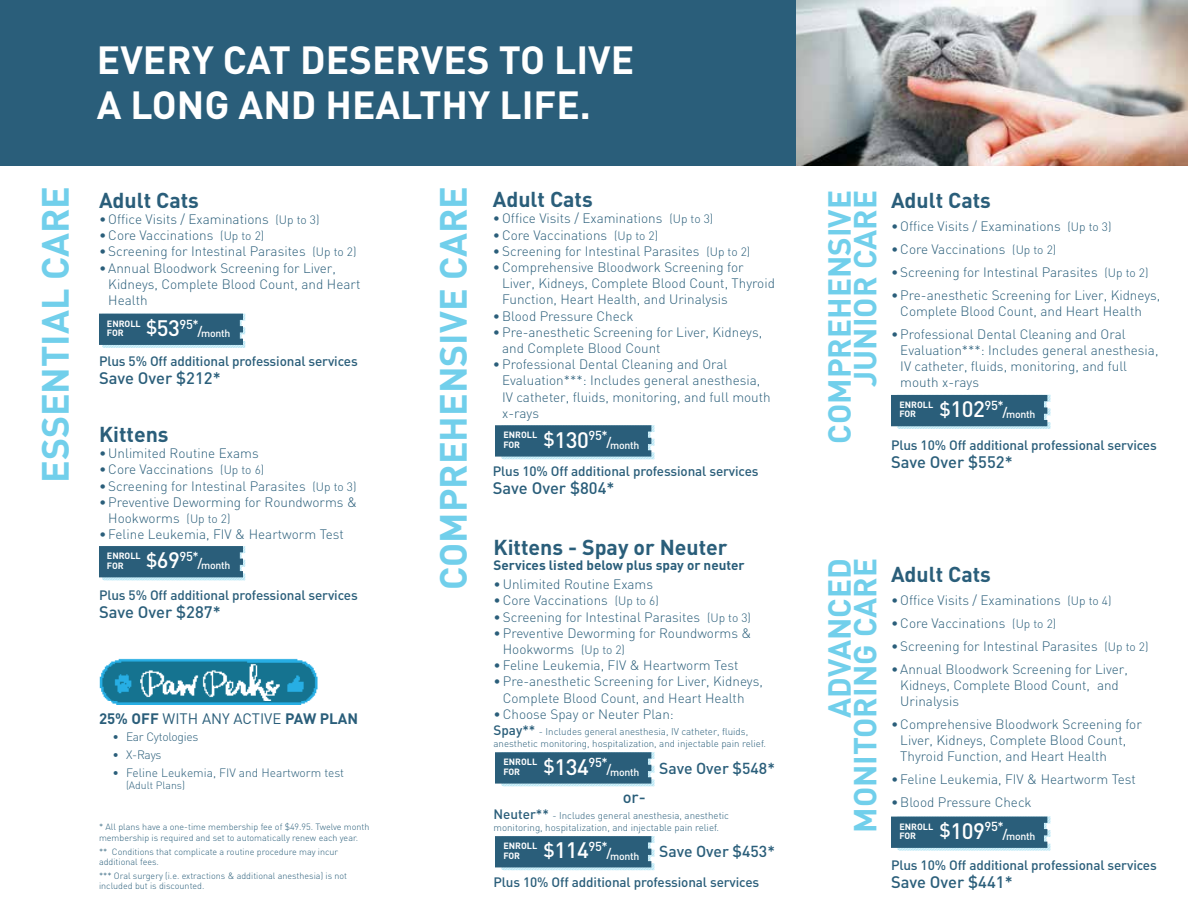
<style>
.page{position:relative;width:1188px;height:918px;background:#fff}
.page>*{position:absolute;margin:0;border:0;box-sizing:border-box;transform-origin:0 0}
.t1{font:700 38.85px/44.5px "DIN";color:#fff}
.t2{font:700 37.5px "DIN";color:#71cfeb}
.t3{font:700 31.5px/25.5px "DIN";color:#71cfeb;text-align:right}
.t4{font:500 22.2px "DIN";letter-spacing:-.02em;color:#fff}
.t5{font:700 21.3px "DIN";color:#2a5e7a}
.t6{font:500 16.5px "DIN";color:#2a5e7a}
.t7{font:500 15.75px "DIN";color:#2a5e7a}
.t8{font:700 15px "DIN";color:#2a5e7a}
.t9{font:300 13.5px/16.2px "DIN";color:#2a5e7a}
.t10{font:500 13.5px "DIN";letter-spacing:-.01em;color:#2a5e7a}
.t11{font:700 13.5px "DIN";color:#2a5e7a}
.t12{font:300 12px "DIN";color:#2a5e7a}
.t13{font:300 12px "DIN";letter-spacing:-.02em;color:#2a5e7a}
.t14{font:500 10.5px "DIN";letter-spacing:-.025em;color:#fff}
.t15{font:300 10.5px "DIN";color:#2a5e7a}
.t16{font:300 9.75px/12px "DIN";color:#2a5e7a}
.t17{font:300 9px/10.5px "DIN";color:#2a5e7a}
.t18{font:700 9px/9.4px "DIN";color:#fff}
.s1{font-size:12px}
.s2{font-weight:500;font-size:22.2px}
.s3{font-size:12.9px}
.s4{font-size:18.6px}
.s5{font-weight:500;font-size:13.5px}
.s6{font-weight:400}
</style>
<div class="page">
<img style="left:99px;top:658px;width:219px;height:47px">
<div style="left:0;top:0;width:796px;height:166px;background:#2a5e7a"></div>
<img style="left:796px;top:0;width:392px;height:166px">
<svg style="left:99px;top:314px;width:147px;height:34px;background:#3d6e88"></svg>
<svg style="left:99px;top:546px;width:147px;height:34px;background:#3b6d87"></svg>
<svg style="left:495px;top:425px;width:160px;height:34px;background:#3b6d87"></svg>
<svg style="left:495px;top:752px;width:160px;height:34px;background:#3b6d87"></svg>
<svg style="left:495px;top:836px;width:160px;height:34px;background:#3b6d87"></svg>
<svg style="left:891px;top:395px;width:160px;height:34px;background:#3c6d87"></svg>
<svg style="left:891px;top:816px;width:160px;height:35px;background:#40718a"></svg>
<h1 class="t1" style="left:97px;top:36px;width:539px">EVERY CAT DESERVES TO LIVE<br>A LONG AND HEALTHY LIFE.</h1>
<h2 class="t2" style="left:31px;top:483px;width:299px;rotate:-90deg">ESSENTIAL CARE</h2>
<h2 class="t2" style="left:429px;top:590px;width:406px;rotate:-90deg">COMPREHENSIVE CARE</h2>
<h3 class="t3" style="left:825px;top:444px;width:255px;rotate:-90deg">COMPREHENSIVE<br>JUNIOR CARE</h3>
<h3 class="t5" style="left:493px;top:186px;width:102px">Adult Cats</h3>
<p class="t9" style="left:493px;top:210px;width:222px">•Office Visits / Examinations <span class="s1">(Up to 3)</span></p>
<p class="t9" style="left:493px;top:227px;width:167px">•Core Vaccinations <span class="s1">(Up to 2)</span></p>
<p class="t9" style="left:493px;top:243px;width:259px">•Screening for Intestinal Parasites <span class="s1">(Up to 2)</span></p>
<p class="t9" style="left:502px;top:259px;width:274px;text-indent:-9px">•Comprehensive Bloodwork Screening for<br>Liver, Kidneys, Complete Blood Count, Thyroid<br>Function, Heart Health, and Urinalysis</p>
<p class="t9" style="left:493px;top:308px;width:142px">•Blood Pressure Check</p>
<p class="t9" style="left:502px;top:324px;width:262px;text-indent:-9px">•Pre-anesthetic Screening for Liver, Kidneys, and Complete Blood Count</p>
<p class="t9" style="left:502px;top:356px;width:270px;text-indent:-9px">•Professional Dental Cleaning and Oral Evaluation***: Includes general anesthesia, IV catheter, fluids, monitoring, and full mouth x-rays</p>
<h3 class="t5" style="left:99px;top:186px;width:102px">Adult Cats</h3>
<p class="t9" style="left:99px;top:211px;width:222px">•Office Visits / Examinations <span class="s1">(Up to 3)</span></p>
<p class="t9" style="left:99px;top:227px;width:167px">•Core Vaccinations <span class="s1">(Up to 2)</span></p>
<p class="t9" style="left:99px;top:243px;width:259px">•Screening for Intestinal Parasites <span class="s1">(Up to 2)</span></p>
<p class="t9" style="left:108px;top:260px;width:254px;text-indent:-9px">•Annual Bloodwork Screening for Liver,<br>Kidneys, Complete Blood Count, and Heart<br>Health</p>
<p class="t18" style="left:107px;top:318px;width:93px">ENROLL<br>FOR <sup>$</sup><span class="s2">53</span><sup>95*</sup></p>
<p class="t14" style="left:198px;top:327px;width:34px"><span class="s3">/</span>month</p>
<p class="t10" style="left:99px;top:353px;width:260px">Plus 5% Off additional professional services</p>
<p class="t6" style="left:99px;top:368px;width:123px">Save Over $212*</p>
<h3 class="t5" style="left:99px;top:420px;width:71px">Kittens</h3>
<p class="t9" style="left:99px;top:445px;width:161px">•Unlimited Routine Exams</p>
<p class="t9" style="left:99px;top:461px;width:167px">•Core Vaccinations <span class="s1">(Up to 6)</span></p>
<p class="t9" style="left:99px;top:477px;width:259px">•Screening for Intestinal Parasites <span class="s1">(Up to 3)</span></p>
<p class="t9" style="left:108px;top:494px;width:250px;text-indent:-9px">•Preventive Deworming for Roundworms &amp;<br>Hookworms <span class="s1">(Up to 2)</span></p>
<p class="t9" style="left:99px;top:526px;width:246px">• Feline Leukemia, FIV &amp; Heartworm Test</p>
<p class="t18" style="left:503px;top:430px;width:35px">ENROLL<br>FOR</p>
<h3 class="t4" style="left:544px;top:425px;width:66px"><span class="s4">$</span>130<sup>95*</sup></h3>
<p class="t14" style="left:607px;top:438px;width:34px"><span class="s3">/</span>month</p>
<p class="t10" style="left:493px;top:463px;width:267px">Plus 10% Off additional professional services</p>
<p class="t6" style="left:493px;top:478px;width:123px">Save Over $804*</p>
<h3 class="t5" style="left:494px;top:534px;width:236px">Kittens - Spay or Neuter</h3>
<p class="t11" style="left:494px;top:557px;width:253px">Services listed below plus spay or neuter</p>
<p class="t9" style="left:494px;top:576px;width:161px">•Unlimited Routine Exams</p>
<p class="t9" style="left:494px;top:592px;width:167px">•Core Vaccinations <span class="s1">(Up to 6)</span></p>
<p class="t9" style="left:494px;top:609px;width:259px">•Screening for Intestinal Parasites <span class="s1">(Up to 3)</span></p>
<p class="t9" style="left:503px;top:625px;width:250px;text-indent:-9px">•Preventive Deworming for Roundworms &amp;<br>Hookworms <span class="s1">(Up to 2)</span></p>
<p class="t9" style="left:494px;top:657px;width:246px">•Feline Leukemia, FIV &amp; Heartworm Test</p>
<p class="t9" style="left:503px;top:673px;width:262px;text-indent:-9px">•Pre-anesthetic Screening for Liver, Kidneys,<br>Complete Blood Count, and Heart Health</p>
<p class="t9" style="left:494px;top:706px;width:182px">•Choose Spay or Neuter Plan:</p>
<p class="t16" style="left:493px;top:725px;width:274px"><span class="s5">Spay**</span> - Includes general anesthesia, IV catheter, fluids, anesthetic monitoring, hospitalization, and injectable pain relief.</p>
<p class="t7" style="left:659px;top:758px;width:117px">Save Over $548*</p>
<p class="t6" style="left:623px;top:787px;width:25px">or-</p>
<p class="t16" style="left:494px;top:809px;width:237px"><span class="s5">Neuter**</span> - Includes general anesthesia, anesthetic monitoring, hospitalization, and injectable pain relief.</p>
<p class="t7" style="left:659px;top:841px;width:117px">Save Over $453*</p>
<p class="t10" style="left:494px;top:873px;width:267px">Plus 10% Off additional professional services</p>
<p class="t18" style="left:107px;top:551px;width:93px">ENROLL<br>FOR <sup>$</sup><span class="s2">69</span><sup>95*</sup></p>
<p class="t14" style="left:198px;top:559px;width:34px"><span class="s3">/</span>month</p>
<h3 class="t3" style="left:825px;top:833px;width:276px;rotate:-90deg">ADVANCED<br>MONITORING CARE</h3>
<p class="t10" style="left:99px;top:587px;width:260px">Plus 5% Off additional professional services</p>
<p class="t6" style="left:99px;top:602px;width:123px">Save Over $287*</p>
<p class="t8" style="left:99px;top:708px;width:261px">25% OFF <span class="s6">WITH ANY ACTIVE</span> PAW PLAN</p>
<p class="t13" style="left:112px;top:730px;width:87px">• Ear Cytologies</p>
<p class="t12" style="left:112px;top:747px;width:51px">• X-Rays</p>
<p class="t12" style="left:112px;top:765px;width:233px">• Feline Leukemia, FIV and Heartworm test</p>
<p class="t15" style="left:126px;top:779px;width:61px">(Adult Plans)</p>
<p class="t17" style="left:99px;top:822px;width:272px">* All plans have a one-time membership fee of $49.95. Twelve month membership is required and set to automatically renew each year.</p>
<p class="t17" style="left:99px;top:846px;width:241px">** Conditions that complicate a routine procedure may incur additional fees.</p>
<p class="t17" style="left:99px;top:870px;width:250px">*** Oral surgery (i.e. extractions &amp; additional anesthesia) is not included but is discounted.</p>
<p class="t18" style="left:503px;top:757px;width:35px">ENROLL<br>FOR</p>
<h3 class="t4" style="left:544px;top:752px;width:66px"><span class="s4">$</span>134<sup>95*</sup></h3>
<p class="t14" style="left:607px;top:765px;width:34px"><span class="s3">/</span>month</p>
<p class="t18" style="left:503px;top:841px;width:35px">ENROLL<br>FOR</p>
<h3 class="t4" style="left:544px;top:836px;width:66px"><span class="s4">$</span>114<sup>95*</sup></h3>
<p class="t14" style="left:607px;top:849px;width:34px"><span class="s3">/</span>month</p>
<h3 class="t5" style="left:891px;top:186px;width:102px">Adult Cats</h3>
<p class="t9" style="left:891px;top:218px;width:222px">•Office Visits / Examinations <span class="s1">(Up to 3)</span></p>
<p class="t9" style="left:891px;top:241px;width:167px">•Core Vaccinations <span class="s1">(Up to 2)</span></p>
<p class="t9" style="left:891px;top:264px;width:259px">•Screening for Intestinal Parasites <span class="s1">(Up to 2)</span></p>
<p class="t9" style="left:900px;top:287px;width:262px;text-indent:-9px">•Pre-anesthetic Screening for Liver, Kidneys,<br>Complete Blood Count, and Heart Health</p>
<p class="t9" style="left:900px;top:326px;width:260px;text-indent:-9px">•Professional Dental Cleaning and Oral Evaluation***: Includes general anesthesia, IV catheter, fluids, monitoring, and full mouth x-rays</p>
<p class="t18" style="left:899px;top:400px;width:35px">ENROLL<br>FOR</p>
<h3 class="t4" style="left:940px;top:395px;width:66px"><span class="s4">$</span>102<sup>95*</sup></h3>
<p class="t14" style="left:1003px;top:408px;width:34px"><span class="s3">/</span>month</p>
<p class="t10" style="left:891px;top:437px;width:267px">Plus 10% Off additional professional services</p>
<p class="t6" style="left:891px;top:452px;width:123px">Save Over $552*</p>
<h3 class="t5" style="left:891px;top:560px;width:102px">Adult Cats</h3>
<p class="t9" style="left:891px;top:592px;width:222px">•Office Visits / Examinations <span class="s1">(Up to 4)</span></p>
<p class="t9" style="left:891px;top:615px;width:167px">•Core Vaccinations <span class="s1">(Up to 2)</span></p>
<p class="t9" style="left:891px;top:638px;width:259px">•Screening for Intestinal Parasites <span class="s1">(Up to 2)</span></p>
<p class="t9" style="left:900px;top:661px;width:229px;text-indent:-9px">•Annual Bloodwork Screening for Liver,<br>Kidneys, Complete Blood Count, and<br>Urinalysis</p>
<p class="t9" style="left:900px;top:716px;width:243px;text-indent:-9px">•Comprehensive Bloodwork Screening for<br>Liver, Kidneys, Complete Blood Count,<br>Thyroid Function, and Heart Health</p>
<p class="t9" style="left:891px;top:771px;width:246px">• Feline Leukemia, FIV &amp; Heartworm Test</p>
<p class="t9" style="left:891px;top:794px;width:142px">•Blood Pressure Check</p>
<p class="t18" style="left:899px;top:821px;width:35px">ENROLL<br>FOR</p>
<h3 class="t4" style="left:940px;top:817px;width:66px"><span class="s4">$</span>109<sup>95*</sup></h3>
<p class="t14" style="left:1003px;top:830px;width:34px"><span class="s3">/</span>month</p>
<p class="t10" style="left:891px;top:857px;width:267px">Plus 10% Off additional professional services</p>
<p class="t6" style="left:891px;top:872px;width:123px">Save Over $441*</p>
</div>
